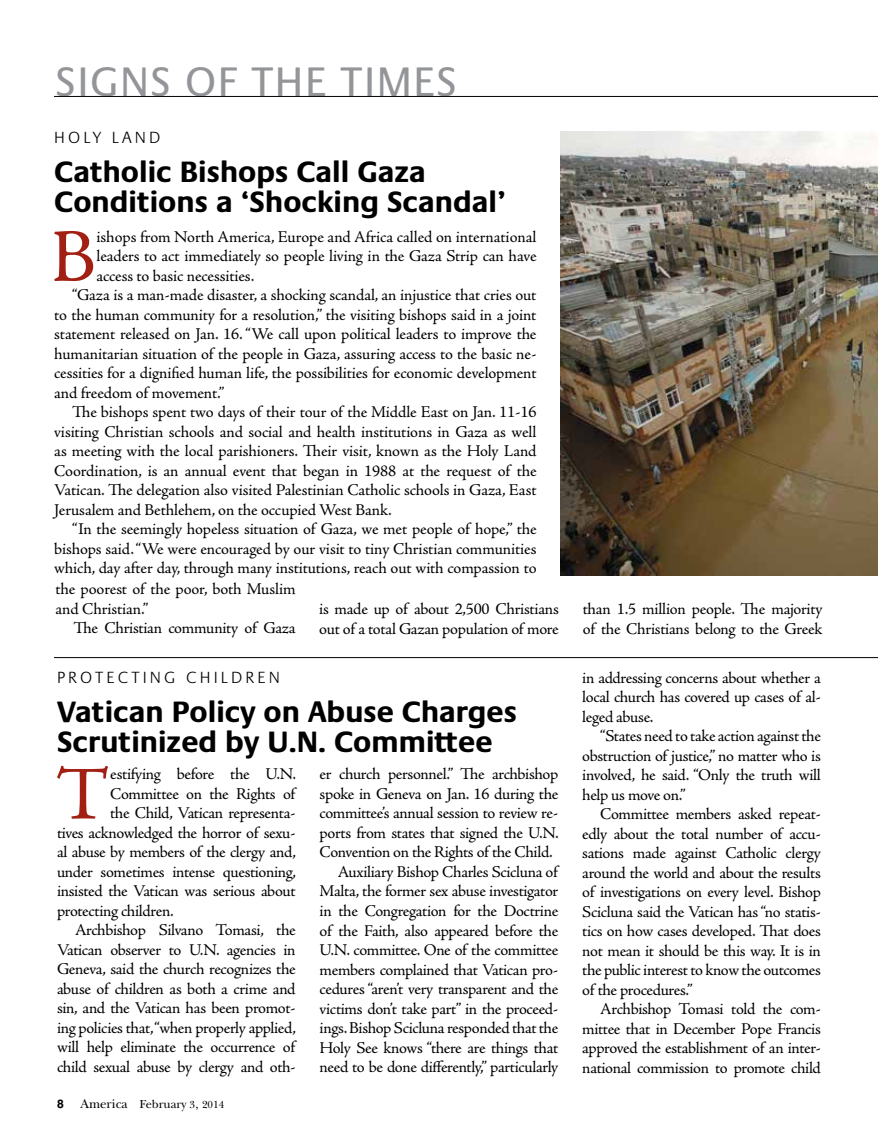
<style>
.page{position:relative;width:878px;height:1134px;background:#fff}
.page>*{position:absolute;margin:0;border:0;box-sizing:border-box;transform-origin:0 0}
.t1{font:76.2px "Adobe Jenson Pro";color:#a21f14}
.t2{font:42px "Praxis LT Pro";letter-spacing:.035em;color:#939598}
.t3{font:700 30px/30px "Praxis LT Pro";color:#000}
.t4{font:16.5px/19.5px "Adobe Jenson Pro";letter-spacing:-.015em;color:#000;text-align:justify}
.t5{font:300 16.5px "Praxis LT Pro";letter-spacing:.19em;color:#000}
.t6{font:12.75px "New Baskerville ITC";color:#000}
.s1{font-family:"Helvetica LT Std";font-weight:700;font-size:12px}
.s2{font-size:12px}
.s3{font-size:10.5px}
</style>
<div class="page">
<hr style="left:54px;top:96px;width:824px;height:1px;background:#000">
<img style="left:560px;top:132px;width:318px;height:444px">
<hr style="left:54px;top:657px;width:824px;height:1px;background:#000">
<h2 class="t2" style="left:56px;top:58px;width:24px">SIGNS</h2>
<h2 class="t2" style="left:185px;top:58px;width:269px">OF TH E TI MES</h2>
<p class="t5" style="left:54px;top:128px;width:108px">HOLY LAND</p>
<h3 class="t3" style="left:54px;top:157px;width:453px">Catholic Bishops Call Gaza<br>Conditions a ‘Shocking Scandal’</h3>
<h1 class="t1" style="left:51px;top:214px;width:47px">B</h1>
<p class="t4" style="left:96px;top:227px;width:441px">ishops from North America, Europe and Africa called on international</p>
<p class="t4" style="left:96px;top:247px;width:441px">leaders to act immediately so people living in the Gaza Strip can have</p>
<p class="t4" style="left:96px;top:266px;width:159px">access to basic necessities.</p>
<p class="t4" style="left:72px;top:286px;width:466px">“Gaza is a man-made disaster, a shocking scandal, an injustice that cries out</p>
<p class="t4" style="left:54px;top:305px;width:483px">to the human community for a resolution,” the visiting bishops said in a joint</p>
<p class="t4" style="left:54px;top:325px;width:484px">statement released on Jan. 16. “We call upon political leaders to improve the</p>
<p class="t4" style="left:54px;top:344px;width:484px">humanitarian situation of the people in Gaza, assuring access to the basic ne-</p>
<p class="t4" style="left:54px;top:364px;width:484px">cessities for a dignified human life, the possibilities for economic development</p>
<p class="t4" style="left:54px;top:383px;width:172px">and freedom of movement.”</p>
<p class="t4" style="left:72px;top:403px;width:466px">The bishops spent two days of their tour of the Middle East on Jan. 11-16</p>
<p class="t4" style="left:54px;top:422px;width:484px">visiting Christian schools and social and health institutions in Gaza as well</p>
<p class="t4" style="left:54px;top:442px;width:484px">as meeting with the local parishioners. Their visit, known as the Holy Land</p>
<p class="t4" style="left:54px;top:461px;width:484px">Coordination, is an annual event that began in 1988 at the request of the</p>
<p class="t4" style="left:54px;top:481px;width:484px">Vatican. The delegation also visited Palestinian Catholic schools in Gaza, East</p>
<p class="t4" style="left:54px;top:500px;width:339px">Jerusalem and Bethlehem, on the occupied West Bank.</p>
<p class="t4" style="left:72px;top:520px;width:466px">“In the seemingly hopeless situation of Gaza, we met people of hope,” the</p>
<p class="t4" style="left:54px;top:539px;width:484px">bishops said. “We were encouraged by our visit to tiny Christian communities</p>
<p class="t4" style="left:54px;top:559px;width:484px">which, day after day, through many institutions, reach out with compassion to</p>
<p class="t4" style="left:55px;top:580px;width:241px">the poorest of the poor, both Muslim and Christian.”</p>
<p class="t4" style="left:74px;top:619px;width:224px">The Christian community of Gaza</p>
<p class="t4" style="left:319px;top:599px;width:241px">is made up of about 2,500 Christians out of a total Gazan population of more</p>
<p class="t4" style="left:583px;top:599px;width:241px">than 1.5 million people. The majority of the Christians belong to the Greek</p>
<p class="t5" style="left:57px;top:668px;width:224px">PROTECTING CH ILDREN</p>
<h3 class="t3" style="left:57px;top:696px;width:461px">Vatican Policy on Abuse Charges<br>Scrutinized by U.N. Committee</h3>
<h1 class="t1" style="left:56px;top:751px;width:56px">T</h1>
<p class="t4" style="left:110px;top:765px;width:187px">estifying before the U.N.</p>
<p class="t4" style="left:319px;top:765px;width:240px">er church personnel.” The archbishop</p>
<p class="t4" style="left:319px;top:784px;width:240px">spoke in Geneva on Jan. 16 during the</p>
<p class="t4" style="left:319px;top:804px;width:240px">committee’s annual session to review re-</p>
<p class="t4" style="left:319px;top:823px;width:240px">ports from states that signed the U.N.</p>
<p class="t4" style="left:319px;top:843px;width:235px">Convention on the Rights of the Child.</p>
<p class="t4" style="left:337px;top:862px;width:222px">Auxiliary Bishop Charles Scicluna of</p>
<p class="t4" style="left:319px;top:882px;width:240px">Malta, the former sex abuse investigator</p>
<p class="t4" style="left:319px;top:901px;width:240px">in the Congregation for the Doctrine</p>
<p class="t4" style="left:319px;top:921px;width:240px">of the Faith, also appeared before the</p>
<p class="t4" style="left:319px;top:940px;width:240px">U.N. committee. One of the committee</p>
<p class="t4" style="left:319px;top:960px;width:240px">members complained that Vatican pro-</p>
<p class="t4" style="left:319px;top:979px;width:240px">cedures “aren’t very transparent and the</p>
<p class="t4" style="left:319px;top:999px;width:240px">victims don’t take part” in the proceed-</p>
<p class="t4" style="left:319px;top:1018px;width:240px">ings. Bishop Scicluna responded that the</p>
<p class="t4" style="left:319px;top:1038px;width:240px">Holy See knows “there are things that</p>
<p class="t4" style="left:319px;top:1057px;width:240px">need to be done differently,” particularly</p>
<p class="t4" style="left:110px;top:784px;width:186px">Committee on the Rights of</p>
<p class="t4" style="left:110px;top:804px;width:187px">the Child, Vatican representa-</p>
<p class="t4" style="left:57px;top:823px;width:240px">tives acknowledged the horror of sexu-</p>
<p class="t4" style="left:57px;top:843px;width:240px">al abuse by members of the clergy and,</p>
<p class="t4" style="left:57px;top:862px;width:240px">under sometimes intense questioning,</p>
<p class="t4" style="left:57px;top:882px;width:240px">insisted the Vatican was serious about</p>
<p class="t4" style="left:57px;top:901px;width:118px">protecting children.</p>
<p class="t4" style="left:75px;top:921px;width:222px">Archbishop Silvano Tomasi, the</p>
<p class="t4" style="left:57px;top:940px;width:240px">Vatican observer to U.N. agencies in</p>
<p class="t4" style="left:57px;top:960px;width:240px">Geneva, said the church recognizes the</p>
<p class="t4" style="left:57px;top:979px;width:240px">abuse of children as both a crime and</p>
<p class="t4" style="left:57px;top:999px;width:240px">sin, and the Vatican has been promot-</p>
<p class="t4" style="left:57px;top:1018px;width:240px">ing policies that, “when properly applied,</p>
<p class="t4" style="left:57px;top:1038px;width:239px">will help eliminate the occurrence of</p>
<p class="t4" style="left:57px;top:1057px;width:240px">child sexual abuse by clergy and oth-</p>
<p class="t6" style="left:57px;top:1097px;width:169px"><span class="s1">8</span> America <span class="s2">February</span> <span class="s3">3</span>, <span class="s3">2014</span></p>
<p class="t4" style="left:582px;top:668px;width:240px">in addressing concerns about whether a local church has covered up cases of al&shy;leged abuse.</p>
<p class="t4" style="left:582px;top:727px;width:240px;text-indent:18px">“States need to take action against the obstruction of justice,” no matter who is involved, he said. “Only the truth will help us move on.”</p>
<p class="t4" style="left:582px;top:805px;width:240px;text-indent:18px">Committee members asked repeat&shy;edly about the total number of accu&shy;sations made against Catholic clergy around the world and about the results of investigations on every level. Bishop Scicluna said the Vatican has “no statis&shy;tics on how cases developed. That does not mean it should be this way. It is in the public interest to know the outcomes of the procedures.”</p>
<p class="t4" style="left:582px;top:1000px;width:240px;text-indent:18px">Archbishop Tomasi told the com&shy;mittee that in December Pope Francis approved the establishment of an inter&shy;national commission to promote child</p>
</div>
